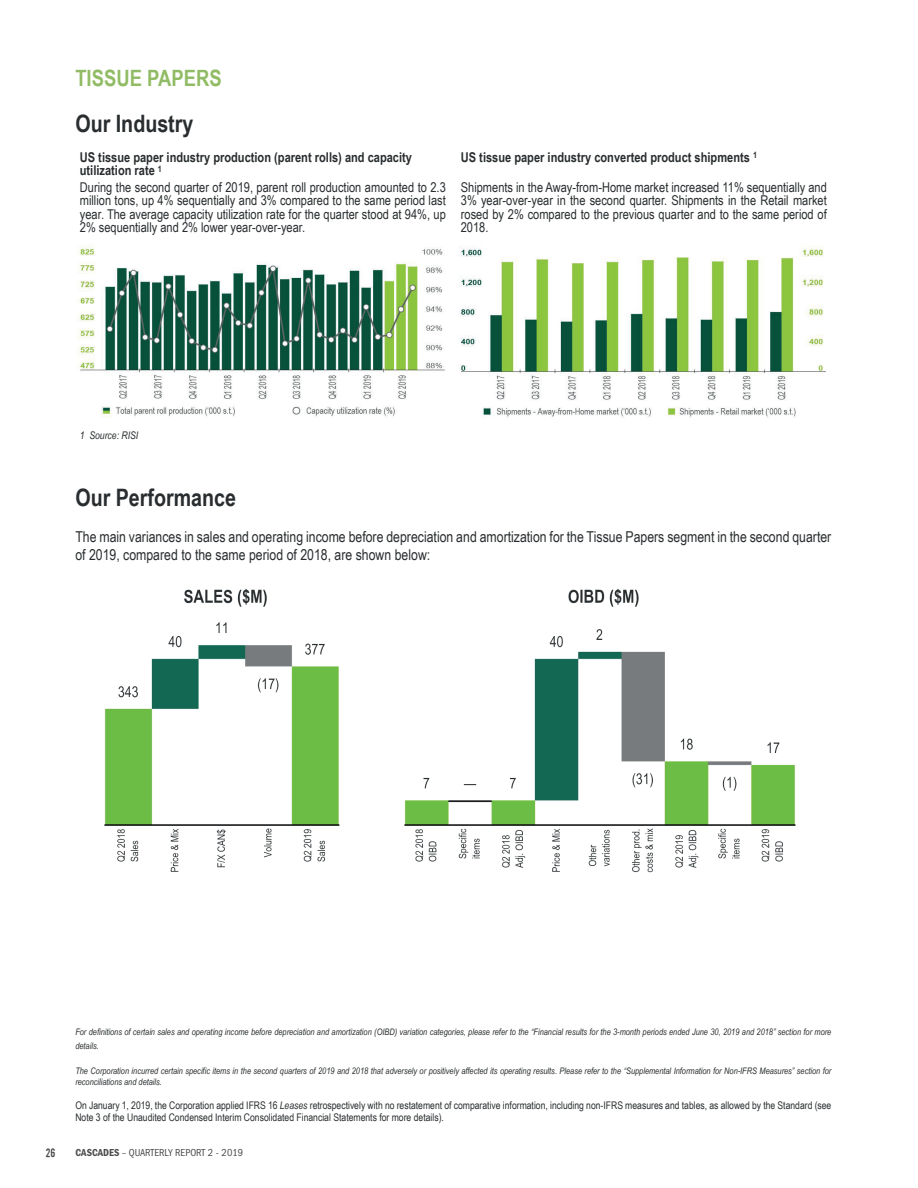
<style>
.page{position:relative;width:918px;height:1188px;background:#fff}
.page>*{position:absolute;margin:0;border:0;box-sizing:border-box;transform-origin:0 0}
.t1{font:700 24px "Arial Narrow";color:#292d2f}
.t2{font:700 22.5px "Arial Narrow";color:#91bc65}
.t3{font:15px/18px "Arial Narrow";color:#292d2f}
.t4{font:13.5px/13.5px "Arial Narrow";color:#292d2f;text-align:justify}
.t5{font:700 13.5px/13.4px "Arial Narrow";color:#292d2f}
.t6{font:12px "Cafeta";color:#4b4c4d}
.t7{font:10.5px/12.6px "Arial Narrow";color:#292d2f}
.t8{font:condensed 10.5px "ITC Franklin Gothic Std";color:#4b4c4d}
.t9{font:italic 10.5px "Arial Narrow";color:#292d2f}
.t10{font:italic 9px/14.4px "Arial Narrow";color:#292d2f}
.s1{font-style:italic}
.s2{font-family:"ITC Franklin Gothic Std Dm Cd";font-stretch:normal}
</style>
<div class="page">
<img style="left:104px;top:588px;width:692px;height:285px">
<img style="left:459px;top:245px;width:367px;height:172px">
<img style="left:78px;top:245px;width:367px;height:172px">
<h2 class="t2" style="left:75px;top:61px;width:148px">TISSUE PAPERS</h2>
<h1 class="t1" style="left:75px;top:106px;width:120px">Our Industry</h1>
<h3 class="t5" style="left:80px;top:150px;width:334px">US tissue paper industry production (parent rolls) and capacity utilization rate <sup>1</sup></h3>
<h3 class="t5" style="left:461px;top:150px;width:298px">US tissue paper industry converted product shipments <sup>1</sup></h3>
<p class="t4" style="left:80px;top:180px;width:368px">During the second quarter of 2019, parent roll production amounted to 2.3 million tons, up 4% sequentially and 3% compared to the same period last year. The average capacity utilization rate for the quarter stood at 94%, up 2% sequentially and 2% lower year-over-year.</p>
<h3 class="t4" style="left:461px;top:180px;width:368px">Shipments in the Away-from-Home market increased 11% sequentially and 3% year-over-year in the second quarter. Shipments in the Retail market rosed by 2% compared to the previous quarter and to the same period of 2018.</h3>
<p class="t9" style="left:80px;top:428px;width:60px">1 Source: RISI</p>
<h1 class="t1" style="left:75px;top:480px;width:162px">Our Performance</h1>
<h3 class="t3" style="left:75px;top:527px;width:758px">The main variances in sales and operating income before depreciation and amortization for the Tissue Papers segment in the second quarter of 2019, compared to the same period of 2018, are shown below:</h3>
<p class="t10" style="left:75px;top:1024px;width:758px">For definitions of certain sales and operating income before depreciation and amortization (OIBD) variation categories, please refer to the “Financial results for the 3-month periods ended June 30, 2019 and 2018” section for more details.</p>
<p class="t10" style="left:75px;top:1066px;width:758px;line-height:10.8px">The Corporation incurred certain specific items in the second quarters of 2019 and 2018 that adversely or positively affected its operating results. Please refer to the “Supplemental Information for Non-IFRS Measures” section for reconciliations and details.</p>
<p class="t7" style="left:75px;top:1098px;width:758px">On January 1, 2019, the Corporation applied IFRS 16 <span class="s1">Leases</span> retrospectively with no restatement of comparative information, including non-IFRS measures and tables, as allowed by the Standard (see<br>Note 3 of the Unaudited Condensed Interim Consolidated Financial Statements for more details).</p>
<h3 class="t6" style="left:46px;top:1146px;width:11px">26</h3>
<p class="t8" style="left:76px;top:1147px;width:169px"><span class="s2">CASCADES</span> – QUARTERLY REPORT 2 - 2019</p>
</div>
